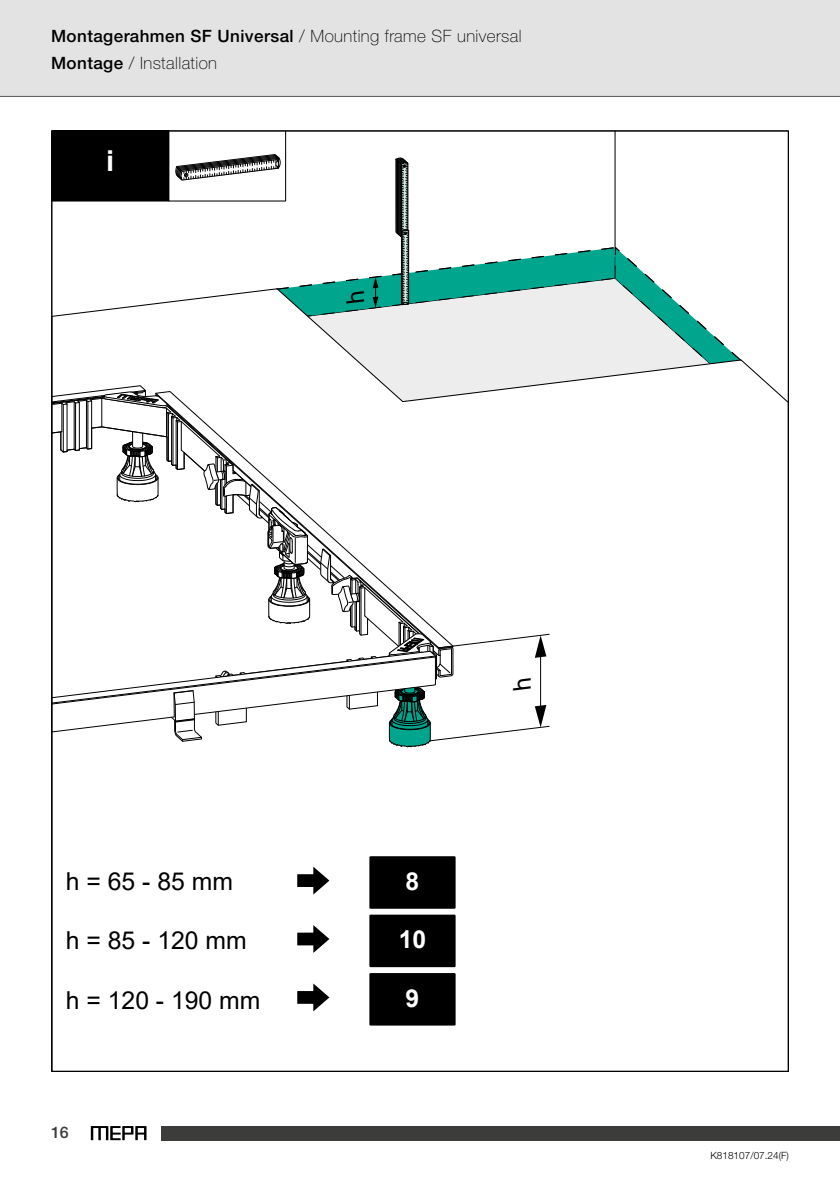
<style>
.page{position:relative;width:840px;height:1191px;background:#fff}
.page>*{position:absolute;margin:0;border:0;box-sizing:border-box;transform-origin:0 0}
.t1{font:700 28.8px "Arial";color:#fff}
.t2{font:24.8px "Arial";color:#000}
.t3{font:700 24.8px "Arial";color:#fff}
.t4{font:24.6px "Arial";color:#000}
.Header_2_rechts{font:100 17px "Helvetica Neue LTW1 G";letter-spacing:.025em;color:#000}
.t5{font:500 16px "Helvetica Neue LTW1 G";color:#3c3c3b}
.t6{font:300 10px "Helvetica Neue LTW1 G";color:#000}
.s1{font-weight:500}
</style>
<div class="page">
<svg style="left:91px;top:1126px;width:55px;height:14px"></svg>
<div style="left:161px;top:1126px;width:678px;height:14px;background:#3c3c3b"></div>
<svg style="left:839px;top:1126px;width:1px;height:14px"></svg>
<div style="left:0;top:0;width:839px;height:96px;background:#e3e3e3"></div>
<hr style="left:0;top:96px;width:839px;height:1px;background:#575756">
<hr style="left:614px;top:131px;width:1px;height:147px;background:#000">
<div style="left:370px;top:857px;width:84px;height:50px;background:#000"></div>
<div style="left:369px;top:856px;width:86px;height:52px;border:2px solid #000"></div>
<div style="left:370px;top:915px;width:84px;height:51px;background:#000"></div>
<div style="left:369px;top:914px;width:86px;height:53px;border:2px solid #000"></div>
<svg style="left:297px;top:866px;width:33px;height:146px"></svg>
<div style="left:370px;top:974px;width:84px;height:50px;background:#000"></div>
<div style="left:369px;top:973px;width:86px;height:52px;border:2px solid #000"></div>
<svg style="left:53px;top:154px;width:688px;height:594px"></svg>
<div style="left:52px;top:131px;width:117px;height:70px;background:#000"></div>
<p class="Header_2_rechts" style="left:51px;top:25px;width:472px"><span class="s1">Montagerahmen SF Universal</span> / Mounting frame SF universal</p>
<p class="Header_2_rechts" style="left:51px;top:52px;width:167px"><span class="s1">Montage</span> / Installation</p>
<p class="t1" style="left:106px;top:141px;width:10px">i</p>
<p class="t4" style="left:338px;top:303px;width:19px;rotate:-90deg">h</p>
<p class="t4" style="left:505px;top:690px;width:19px;rotate:-90deg">h</p>
<p class="t2" style="left:66px;top:864px;width:168px">h = 65 - 85 mm</p>
<p class="t3" style="left:405px;top:863px;width:15px">8</p>
<p class="t2" style="left:66px;top:923px;width:182px">h = 85 - 120 mm</p>
<p class="t3" style="left:398px;top:922px;width:29px">10</p>
<p class="t2" style="left:66px;top:982px;width:196px">h = 120 - 190 mm</p>
<p class="t3" style="left:405px;top:980px;width:15px">9</p>
<p class="t5" style="left:51px;top:1123px;width:19px">16</p>
<p class="t6" style="left:710px;top:1149px;width:80px">K818107/07.24(F)</p>
</div>
